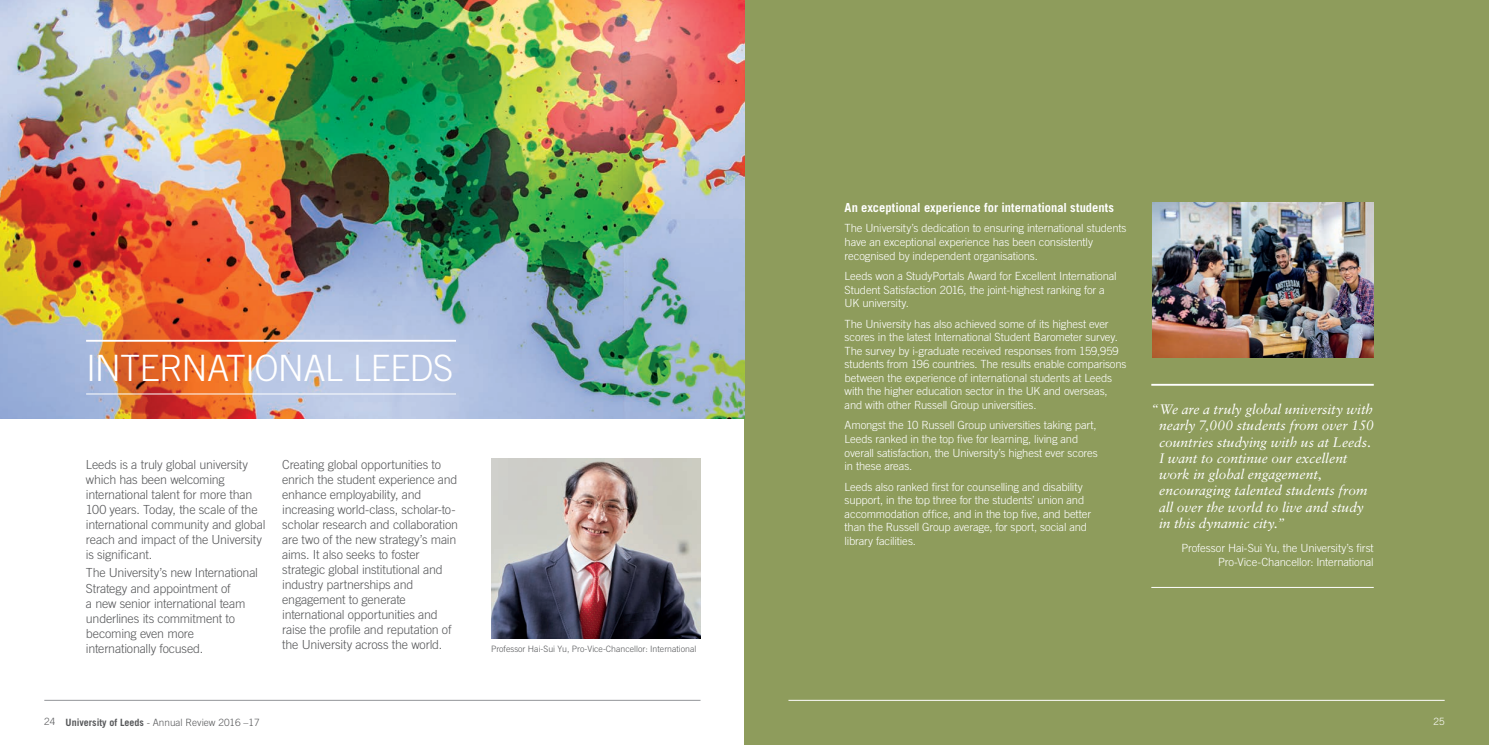
<style>
.page{position:relative;width:1489px;height:745px;background:#fff}
.page>*{position:absolute;margin:0;border:0;box-sizing:border-box;transform-origin:0 0}
.t1{font:300 36.25px "Trade Gothic";letter-spacing:-.02em;color:#fff}
.t2{font:italic 13.75px/16.2px "Sabon";color:#fff}
.t3{font:300 12.5px/15px "Trade Gothic";letter-spacing:-.015em;color:#57585a}
.t4{font:700 12.5px "Trade Gothic";color:#fff}
.t5{font:300 11.25px/13.5px "Trade Gothic";letter-spacing:-.015em;color:#fff}
.t6{font:300 10px "Trade Gothic";color:#57585a}
.t7{font:300 10px "Trade Gothic";color:#fff}
.t8{font:300 8.75px "Trade Gothic";color:#57585a}
.s1{font-weight:700}
</style>
<div class="page">
<div style="left:744px;top:0;width:744px;height:744px;background:#8e9c5c"></div>
<img style="left:0;top:0;width:744px;height:418px">
<img style="left:491px;top:458px;width:209px;height:180px">
<img style="left:1152px;top:202px;width:221px;height:155px">
<hr style="left:788px;top:699px;width:656px;height:1px;background:#fff">
<hr style="left:1151px;top:383px;width:222px;height:2px;background:#fff">
<hr style="left:1151px;top:586px;width:222px;height:1px;background:#fff">
<hr style="left:86px;top:339px;width:370px;height:2px;background:#fff">
<hr style="left:86px;top:393px;width:370px;height:1px;background:#fff">
<hr style="left:44px;top:699px;width:656px;height:1px;background:#939598">
<h1 class="t1" style="left:86px;top:346px;width:369px">INTERNATIONAL LEEDS</h1>
<p class="t3" style="left:86px;top:456px;width:181px">Leeds is a truly global university which has been welcoming international talent for more than<br>100 years. Today, the scale of the international community and global reach and impact of the University is significant.</p>
<p class="t3" style="left:86px;top:565px;width:174px">The University’s new International<br>Strategy and appointment of<br>a new senior international team underlines its commitment to becoming even more internationally focused.</p>
<p class="t3" style="left:282px;top:456px;width:177px">Creating global opportunities to enrich the student experience and enhance employability, and increasing world-class, scholar-to&shy;scholar research and collaboration are two of the new strategy’s main aims. It also seeks to foster strategic global institutional and industry partnerships and engagement to generate international opportunities and raise the profile and reputation of the University across the world.</p>
<p class="t8" style="left:491px;top:643px;width:207px">Professor Hai-Sui Yu, Pro-Vice-Chancellor: International</p>
<p class="t4" style="left:844px;top:199px;width:271px">An exceptional experience for international students</p>
<p class="t5" style="left:844px;top:221px;width:283px">The University’s dedication to ensuring international students have an exceptional experience has been consistently recognised by independent organisations.</p>
<p class="t5" style="left:844px;top:269px;width:273px">Leeds won a StudyPortals Award for Excellent International<br>Student Satisfaction 2016, the joint-highest ranking for a<br>UK university.</p>
<p class="t5" style="left:844px;top:316px;width:283px">The University has also achieved some of its highest ever scores in the latest International Student Barometer survey.<br>The survey by i-graduate received responses from 159,959 students from 196 countries. The results enable comparisons between the experience of international students at Leeds with the higher education sector in the UK and overseas, and with other Russell Group universities.</p>
<p class="t5" style="left:844px;top:418px;width:255px">Amongst the 10 Russell Group universities taking part, Leeds ranked in the top five for learning, living and overall satisfaction, the University’s highest ever scores in these areas.</p>
<p class="t5" style="left:844px;top:479px;width:248px">Leeds also ranked first for counselling and disability support, in the top three for the students’ union and accommodation office, and in the top five, and better than the Russell Group average, for sport, social and library facilities.</p>
<p class="t2" style="left:1158px;top:401px;width:216px;text-indent:-8px">“We are a truly global university with nearly 7,000 students from over 150 countries studying with us at Leeds.<br>I want to continue our excellent work in global engagement, encouraging talented students from all over the world to live and study in this dynamic city.”</p>
<p class="t5" style="left:1181px;top:541px;width:194px;text-align:right">Professor Hai-Sui Yu, the University’s first<br>Pro-Vice-Chancellor: International</p>
<p class="t6" style="left:66px;top:715px;width:195px"><span class="s1">University of Leeds</span> - Annual Review 2016 –17</p>
<p class="t6" style="left:44px;top:715px;width:13px">24</p>
<p class="t7" style="left:1433px;top:715px;width:13px">25</p>
</div>
